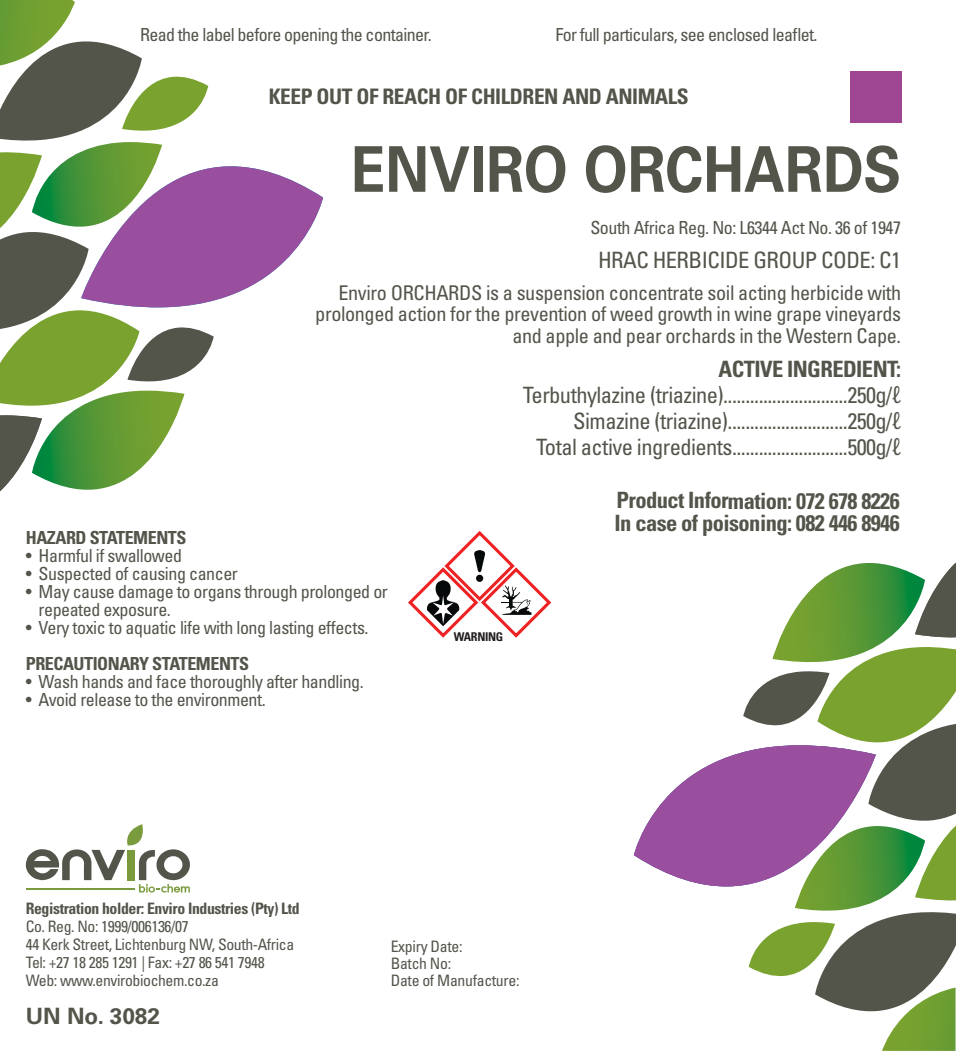
<style>
.page{position:relative;width:957px;height:1053px;background:#fff}
.page>*{position:absolute;margin:0;border:0;box-sizing:border-box;transform-origin:0 0}
.PRODUCT_NAME{font:700 63px "Univers LT Std";color:#53554b;scale:.9 1}
.CONTACT_DETAILS{font:condensed 22.5px "Univers LT Std";letter-spacing:-.025em;color:#53554b}
.CONTACT_DETAILS-2{font:700 condensed 22.5px "Univers LT Std";letter-spacing:-.03em;color:#53554b}
.UN_NUMBER___NETT_VOL{font:700 22.5px "Univers LT Std";color:#53554b}
.ACTIVE_INGREDIENTS{font:700 condensed 21.38px "Univers LT Std";letter-spacing:-.02em;color:#53554b}
.ACTIVE_INGREDIENTS-2{font:condensed 20.25px/21.4px "Univers LT Std";letter-spacing:-.02em;color:#53554b;text-align:right}
.FOOTER_DETAILS{font:condensed 18px/18px "Univers LT Std";letter-spacing:-.025em;color:#53554b}
.CONTACT_DETAILS-3{font:700 condensed 18px "Univers LT Std";letter-spacing:-.025em;color:#53554b}
.CONTACT_DETAILS-4{font:condensed 18px "Univers LT Std";letter-spacing:-.025em;color:#53554b}
.CONTACT_DETAILS-5{font:condensed 15.75px "Univers LT Std";letter-spacing:-.025em;color:#53554b}
.REGISTRATION_HOLDER{font:700 condensed 15.75px "Univers LT Std";letter-spacing:-.025em;color:#53554b}
.ACTIVE_INGREDIENTS-3{font:condensed 15.75px "Univers LT Std";letter-spacing:-.02em;color:#53554b}
.CONTACT_DETAILS-6{font:700 condensed 12.15px "Univers LT Std";letter-spacing:-.025em;color:#231f20}
</style>
<div class="page">
<svg style="left:634px;top:563px;width:321px;height:487px"></svg>
<svg style="left:0;top:0;width:323px;height:492px"></svg>
<svg style="left:25px;top:824px;width:165px;height:68px"></svg>
<div style="left:850px;top:71px;width:51px;height:51px;background:#9f4692"></div>
<svg style="left:408px;top:531px;width:144px;height:107px"></svg>
<p class="FOOTER_DETAILS" style="left:140px;top:26px;width:293px">Read the label before opening the container.</p>
<p class="FOOTER_DETAILS" style="left:555px;top:26px;width:264px">For full particulars, see enclosed leaflet.</p>
<p class="ACTIVE_INGREDIENTS" style="left:269px;top:84px;width:421px">KEEP OUT OF REACH OF CHILDREN AND ANIMALS</p>
<p class="PRODUCT_NAME" style="left:350px;top:133px;width:613px">ENVIRO ORCHARDS</p>
<p class="CONTACT_DETAILS-4" style="left:590px;top:216px;width:312px">South Africa Reg. No: L6344 Act No. 36 of 1947</p>
<p class="CONTACT_DETAILS" style="left:598px;top:245px;width:305px">HRAC HERBICIDE GROUP CODE: C1</p>
<p class="ACTIVE_INGREDIENTS-2" style="left:315px;top:282px;width:587px">Enviro ORCHARDS is a suspension concentrate soil acting herbicide with prolonged action for the prevention of weed growth in wine grape vineyards and apple and pear orchards in the Western Cape.</p>
<p class="CONTACT_DETAILS-3" style="left:26px;top:526px;width:162px">HAZARD STATEMENTS</p>
<p class="FOOTER_DETAILS" style="left:26px;top:546px;width:158px">• Harmful if swallowed</p>
<p class="FOOTER_DETAILS" style="left:26px;top:564px;width:214px">• Suspected of causing cancer</p>
<p class="FOOTER_DETAILS" style="left:39px;top:582px;width:351px;text-indent:-13px">• May cause damage to organs through prolonged or repeated exposure.</p>
<p class="FOOTER_DETAILS" style="left:26px;top:618px;width:344px">• Very toxic to aquatic life with long lasting effects.</p>
<p class="CONTACT_DETAILS-3" style="left:26px;top:652px;width:225px">PRECAUTIONARY STATEMENTS</p>
<p class="FOOTER_DETAILS" style="left:26px;top:672px;width:339px">• Wash hands and face thoroughly after handling.</p>
<p class="FOOTER_DETAILS" style="left:26px;top:690px;width:241px">• Avoid release to the environment.</p>
<p class="CONTACT_DETAILS-2" style="left:718px;top:355px;width:184px">ACTIVE INGREDIENT:</p>
<p class="CONTACT_DETAILS" style="left:523px;top:380px;width:380px">Terbuthylazine (triazine)............................250g/ℓ</p>
<p class="CONTACT_DETAILS" style="left:573px;top:406px;width:329px">Simazine (triazine)...........................250g/ℓ</p>
<p class="CONTACT_DETAILS" style="left:536px;top:432px;width:366px">Total active ingredients..........................500g/ℓ</p>
<p class="CONTACT_DETAILS-2" style="left:616px;top:486px;width:285px">Product Information: 072 678 8226</p>
<p class="CONTACT_DETAILS-2" style="left:614px;top:509px;width:287px">In case of poisoning: 082 446 8946</p>
<p class="CONTACT_DETAILS-6" style="left:454px;top:629px;width:51px">WARNING</p>
<p class="REGISTRATION_HOLDER" style="left:26px;top:898px;width:275px">Registration holder: Enviro Industries (Pty) Ltd</p>
<p class="CONTACT_DETAILS-5" style="left:26px;top:916px;width:164px">Co. Reg. No: 1999/006136/07</p>
<p class="CONTACT_DETAILS-5" style="left:26px;top:934px;width:270px">44 Kerk Street, Lichtenburg NW, South-Africa</p>
<p class="CONTACT_DETAILS-5" style="left:26px;top:952px;width:240px">Tel: +27 18 285 1291 | Fax: +27 86 541 7948</p>
<p class="CONTACT_DETAILS-5" style="left:26px;top:970px;width:195px">Web: www.envirobiochem.co.za</p>
<p class="UN_NUMBER___NETT_VOL" style="left:26px;top:1002px;width:136px">UN No. 3082</p>
<p class="ACTIVE_INGREDIENTS-3" style="left:391px;top:936px;width:73px">Expiry Date:</p>
<p class="ACTIVE_INGREDIENTS-3" style="left:391px;top:953px;width:62px">Batch No:</p>
<p class="ACTIVE_INGREDIENTS-3" style="left:391px;top:970px;width:130px">Date of Manufacture:</p>
</div>
